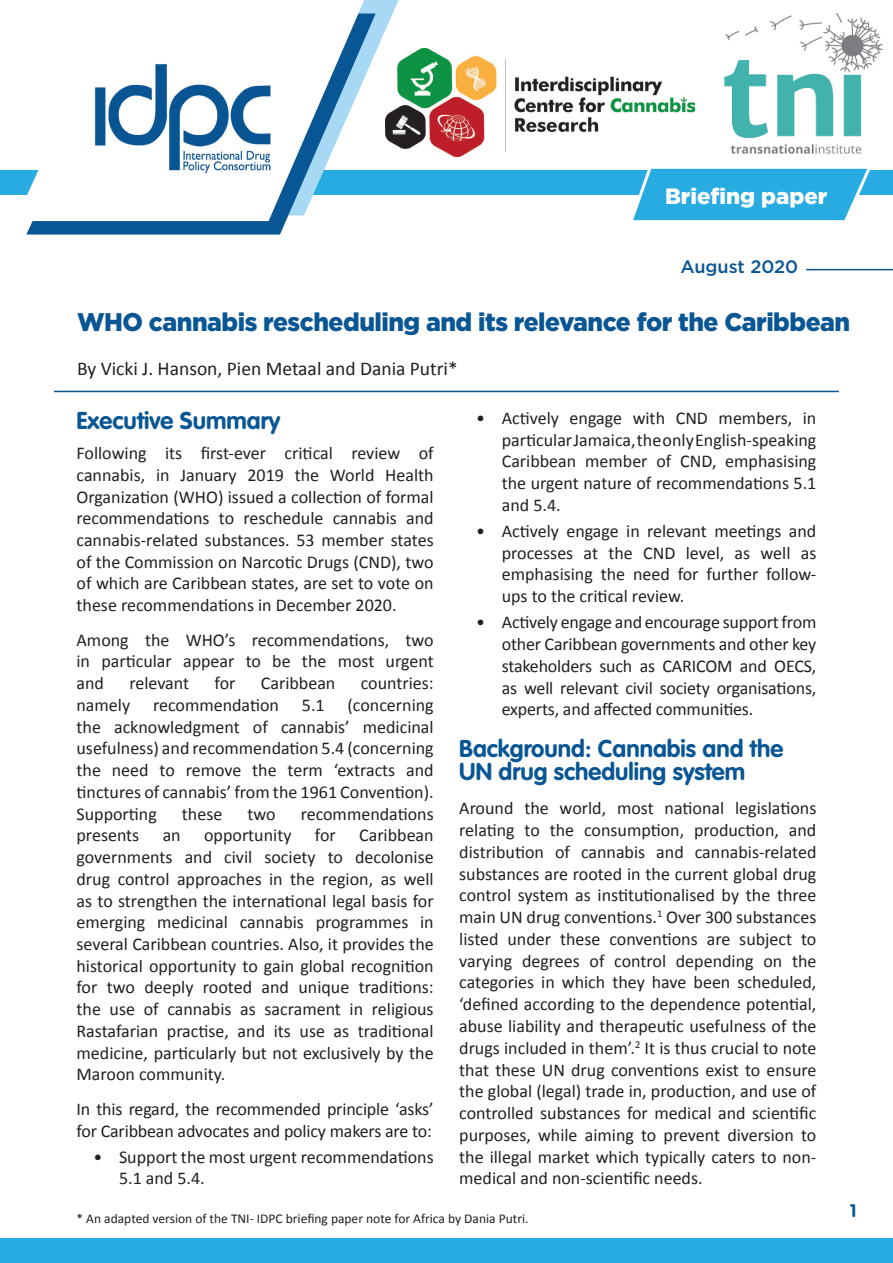
<style>
.page{position:relative;width:893px;height:1263px;background:#fff}
.page>*{position:absolute;margin:0;border:0;box-sizing:border-box;transform-origin:0 0}
.Paper_heading{font:900 25.5px "Gotham";letter-spacing:-.02em;color:#095694}
.Body_Heading_1{font:700 24px/22.6px "VAG Rounded LT Pro";color:#095694}
.t1{font:900 22.2px "Gotham";color:#fff}
.Body_Text{font:19.5px "Calibri";color:#231f20}
.Body_Text-2{font:18px/21.8px "Calibri";color:#231f20;text-align:justify}
.t2{font:500 18px "Gotham";color:#095694}
.t3{font:700 18px "VAG Rounded LT Pro";color:#095694}
.Body_Text-3{font:13.5px "Calibri";color:#231f20}
</style>
<div class="page">
<div style="left:0;top:1238px;width:893px;height:25px;background:#26aae1"></div>
<hr style="left:806px;top:269px;width:87px;height:1px;background:#095694">
<img style="left:724px;top:14px;width:159px;height:140px">
<img style="left:399px;top:48px;width:296px;height:108px">
<div style="left:0;top:170px;width:893px;height:24px;background:#28abe1"></div>
<svg style="left:364px;top:0;width:35px;height:195px"></svg>
<svg style="left:26px;top:14px;width:350px;height:221px"></svg>
<svg style="left:15px;top:1px;width:349px;height:220px"></svg>
<img style="left:83px;top:54px;width:196px;height:131px">
<svg style="left:627px;top:168px;width:246px;height:53px"></svg>
<hr style="left:54px;top:391px;width:785px;height:1px;background:#095694">
<p class="t1" style="left:665px;top:181px;width:164px">Briefing paper</p>
<p class="t2" style="left:680px;top:255px;width:119px">August 2020</p>
<p class="Paper_heading" style="left:77px;top:304px;width:775px">WHO cannabis rescheduling and its relevance for the Caribbean</p>
<p class="Body_Text" style="left:77px;top:356px;width:382px">By Vicki J. Hanson, Pien Metaal and Dania Putri*</p>
<p class="Body_Heading_1" style="left:77px;top:409px;width:205px">Executive Summary</p>
<p class="Body_Text-2" style="left:77px;top:442px;width:359px">Following its first-ever critical review of cannabis, in January 2019 the World Health Organization (WHO) issued a collection of formal recommendations to reschedule cannabis and cannabis-related substances. 53 member states of the Commission on Narcotic Drugs (CND), two of which are Caribbean states, are set to vote on these recommendations in December 2020.</p>
<p class="Body_Text-2" style="left:77px;top:629px;width:359px">Among the WHO’s recommendations, two in particular appear to be the most urgent and</p>
<p class="Body_Text-2" style="left:129px;top:672px;width:61px">relevant</p>
<p class="Body_Text-2" style="left:215px;top:672px;width:22px">for</p>
<p class="Body_Text-2" style="left:261px;top:672px;width:76px">Caribbean</p>
<p class="Body_Text-2" style="left:361px;top:672px;width:74px">countries:</p>
<p class="Body_Text-2" style="left:77px;top:694px;width:359px;text-indent:271px">(concerning the acknowledgment of cannabis’ medicinal usefulness) and recommendation 5.4 (concerning the need to remove the term ‘extracts and tinctures of cannabis’ from the 1961 Convention).<br>Supporting</p>
<p class="Body_Text-2" style="left:77px;top:694px;width:55px">namely</p>
<p class="Body_Text-2" style="left:153px;top:694px;width:127px">recommendation</p>
<p class="Body_Text-2" style="left:302px;top:694px;width:24px">5.1</p>
<p class="Body_Text-2" style="left:182px;top:803px;width:42px">these</p>
<p class="Body_Text-2" style="left:247px;top:803px;width:30px">two</p>
<p class="Body_Text-2" style="left:301px;top:803px;width:135px">recommendations</p>
<p class="Body_Text-2" style="left:77px;top:824px;width:64px">presents</p>
<p class="Body_Text-2" style="left:163px;top:824px;width:20px">an</p>
<p class="Body_Text-2" style="left:204px;top:824px;width:89px">opportunity</p>
<p class="Body_Text-2" style="left:315px;top:824px;width:22px">for</p>
<p class="Body_Text-2" style="left:77px;top:824px;width:359px;text-indent:283px">Caribbean governments and civil society to decolonise drug control approaches in the region, as well as to strengthen the international legal basis for emerging medicinal cannabis programmes in several Caribbean countries. Also, it provides the historical opportunity to gain global recognition for two deeply rooted and unique traditions: the use of cannabis as sacrament in religious Rastafarian practise, and its use as traditional medicine, particularly but not exclusively by the Maroon community.</p>
<p class="Body_Text-2" style="left:77px;top:1098px;width:359px">In this regard, the recommended principle ‘asks’ for Caribbean advocates and policy makers are to:</p>
<p class="Body_Text-2" style="left:119px;top:1146px;width:316px;text-indent:-26px">• Support the most urgent recommendations<br>5.1 and 5.4.</p>
<p class="Body_Text-2" style="left:502px;top:407px;width:316px;text-indent:-26px">• Actively engage with CND members, in particular Jamaica, the only English-speaking Caribbean member of CND, emphasising the urgent nature of recommendations 5.1 and 5.4.</p>
<p class="Body_Text-2" style="left:502px;top:520px;width:316px;text-indent:-26px">• Actively engage in relevant meetings and processes at the CND level, as well as emphasising the need for further follow&shy;ups to the critical review.</p>
<p class="Body_Text-2" style="left:502px;top:611px;width:316px;text-indent:-26px">• Actively engage and encourage support from other Caribbean governments and other key stakeholders such as CARICOM and OECS, as well relevant civil society organisations, experts, and affected communities.</p>
<p class="Body_Heading_1" style="left:459px;top:738px;width:325px">Background: Cannabis and the<br>UN drug scheduling system</p>
<p class="Body_Text-2" style="left:459px;top:797px;width:359px">Around the world, most national legislations relating to the consumption, production, and distribution of cannabis and cannabis-related substances are rooted in the current global drug control system as institutionalised by the three main UN drug conventions.<sup>1</sup> Over 300 substances listed under these conventions are subject to varying degrees of control depending on the categories in which they have been scheduled, ‘defined according to the dependence potential, abuse liability and therapeutic usefulness of the drugs included in them’.<sup>2</sup> It is thus crucial to note that these UN drug conventions exist to ensure the global (legal) trade in, production, and use of controlled substances for medical and scientific purposes, while aiming to prevent diversion to the illegal market which typically caters to non&shy;medical and non-scientific needs.</p>
<p class="Body_Text-3" style="left:77px;top:1210px;width:453px">* An adapted version of the TNI- IDPC briefing paper note for Africa by Dania Putri.</p>
<p class="t3" style="left:850px;top:1199px;width:8px">1</p>
</div>
